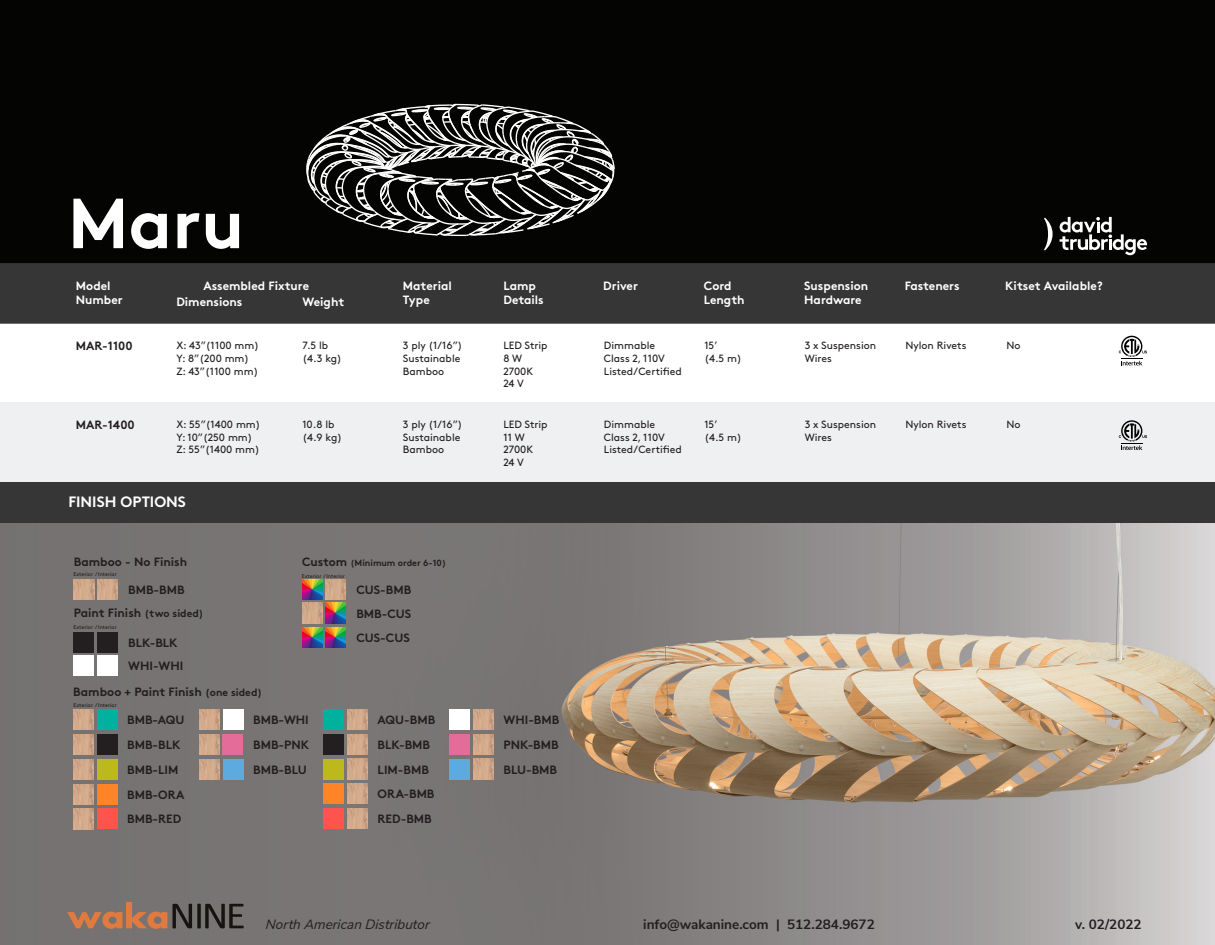
<style>
.page{position:relative;width:1215px;height:945px;background:#fff}
.page>*{position:absolute;margin:0;border:0;box-sizing:border-box;transform-origin:0 0}
.t1{font:700 70.8px "Brown";color:#fff}
.t2{font:700 15px "Brown";color:#fff}
.t3{font:700 13.5px "Nunito Sans";color:#231f20}
.t4{font:italic 13.5px "Nunito Sans";color:#231f20}
.t5{font:700 12px/23.5px "Brown";color:#231f20}
.t6{font:700 12px/14.4px "Brown";color:#fff}
.t7{font:10.5px/12.6px "Brown";color:#231f20}
.t8{font:700 9px "Brown";color:#231f20}
.t9{font:5.4px "Brown";color:#231f20}
.s1{font-size:10.5px}
.s2{font-size:12px}
</style>
<div class="page">
<div style="left:0;top:0;width:1215px;height:270px;background:#040503"></div>
<img style="left:0;top:523px;width:1215px;height:422px">
<div style="left:0;top:480px;width:1215px;height:43px;background:#363636"></div>
<svg style="left:1119px;top:336px;width:28px;height:29px"></svg>
<svg style="left:306px;top:103px;width:309px;height:134px"></svg>
<svg style="left:67px;top:902px;width:177px;height:27px"></svg>
<img style="left:74px;top:579px;width:20px;height:21px">
<img style="left:98px;top:579px;width:20px;height:21px">
<div style="left:98px;top:632px;width:20px;height:20px;background:#231f20"></div>
<div style="left:74px;top:632px;width:20px;height:20px;background:#231f20"></div>
<div style="left:74px;top:656px;width:20px;height:20px;background:#fff"></div>
<div style="left:98px;top:656px;width:20px;height:20px;background:#fff"></div>
<img style="left:326px;top:579px;width:20px;height:21px">
<img style="left:302px;top:579px;width:20px;height:21px">
<img style="left:326px;top:603px;width:20px;height:20px">
<img style="left:302px;top:603px;width:20px;height:20px">
<img style="left:326px;top:628px;width:20px;height:20px">
<img style="left:302px;top:628px;width:20px;height:20px">
<img style="left:347px;top:710px;width:20px;height:20px">
<div style="left:324px;top:710px;width:20px;height:20px;background:#00b29d"></div>
<img style="left:473px;top:710px;width:20px;height:20px">
<div style="left:450px;top:710px;width:20px;height:20px;background:#fff"></div>
<img style="left:347px;top:734px;width:20px;height:20px">
<div style="left:324px;top:734px;width:20px;height:21px;background:#231f20"></div>
<img style="left:473px;top:734px;width:20px;height:20px">
<div style="left:450px;top:734px;width:20px;height:20px;background:#e46c98"></div>
<img style="left:347px;top:759px;width:20px;height:20px">
<div style="left:324px;top:759px;width:20px;height:20px;background:#bbb91b"></div>
<img style="left:473px;top:759px;width:20px;height:20px">
<div style="left:450px;top:759px;width:20px;height:20px;background:#5dabde"></div>
<img style="left:347px;top:784px;width:20px;height:20px">
<div style="left:324px;top:784px;width:20px;height:20px;background:#ff8427"></div>
<div style="left:324px;top:808px;width:20px;height:21px;background:#ff534e"></div>
<img style="left:347px;top:808px;width:20px;height:21px">
<div style="left:97px;top:710px;width:20px;height:20px;background:#00b29d"></div>
<img style="left:73px;top:710px;width:20px;height:20px">
<div style="left:223px;top:710px;width:20px;height:20px;background:#fff"></div>
<img style="left:199px;top:710px;width:20px;height:20px">
<div style="left:97px;top:734px;width:20px;height:21px;background:#231f20"></div>
<img style="left:73px;top:735px;width:20px;height:20px">
<div style="left:223px;top:734px;width:20px;height:21px;background:#e46c98"></div>
<img style="left:199px;top:734px;width:20px;height:21px">
<div style="left:97px;top:759px;width:20px;height:20px;background:#bbb91b"></div>
<img style="left:73px;top:759px;width:20px;height:20px">
<div style="left:223px;top:759px;width:20px;height:20px;background:#5dabde"></div>
<img style="left:199px;top:759px;width:20px;height:20px">
<div style="left:97px;top:784px;width:20px;height:20px;background:#ff8427"></div>
<img style="left:73px;top:784px;width:20px;height:20px">
<img style="left:73px;top:809px;width:20px;height:20px">
<div style="left:97px;top:809px;width:20px;height:20px;background:#ff534e"></div>
<svg style="left:1060px;top:217px;width:87px;height:38px"></svg>
<svg style="left:1044px;top:218px;width:9px;height:33px"></svg>
<div style="left:0;top:263px;width:1215px;height:61px;background:#363636"></div>
<div style="left:0;top:402px;width:1215px;height:79px;background:#eff0f1"></div>
<svg style="left:1119px;top:420px;width:28px;height:30px"></svg>
<p class="t1" style="left:68px;top:166px;width:178px">Maru</p>
<p class="t6" style="left:76px;top:277px;width:48px">Model<br>Number</p>
<p class="t6" style="left:203px;top:277px;width:107px">Assembled Fixture</p>
<p class="t6" style="left:403px;top:277px;width:50px">Material<br>Type</p>
<p class="t6" style="left:503px;top:277px;width:42px">Lamp<br>Details</p>
<p class="t6" style="left:603px;top:277px;width:36px">Driver</p>
<p class="t6" style="left:704px;top:277px;width:42px">Cord<br>Length</p>
<p class="t6" style="left:804px;top:277px;width:65px">Suspension<br>Hardware</p>
<p class="t6" style="left:905px;top:277px;width:56px">Fasteners</p>
<p class="t6" style="left:1005px;top:277px;width:99px">Kitset Available?</p>
<p class="t6" style="left:176px;top:293px;width:68px">Dimensions</p>
<p class="t6" style="left:302px;top:293px;width:43px">Weight</p>
<p class="t5" style="left:76px;top:333px;width:58px">MAR-1100</p>
<p class="t7" style="left:176px;top:339px;width:84px">X: 43”(1100 mm)</p>
<p class="t7" style="left:176px;top:351px;width:74px">Y: 8”(200 mm)</p>
<p class="t7" style="left:176px;top:364px;width:83px">Z: 43”(1100 mm)</p>
<p class="t5" style="left:76px;top:412px;width:60px">MAR-1400</p>
<p class="t7" style="left:176px;top:417px;width:86px">X: 55”(1400 mm)</p>
<p class="t7" style="left:176px;top:430px;width:78px">Y: 10”(250 mm)</p>
<p class="t7" style="left:176px;top:443px;width:85px">Z: 55”(1400 mm)</p>
<p class="t2" style="left:68px;top:489px;width:119px">FINISH OPTIONS</p>
<p class="t7" style="left:302px;top:339px;width:27px">7.5 lb</p>
<p class="t7" style="left:302px;top:351px;width:41px">(4.3 kg)</p>
<p class="t7" style="left:302px;top:417px;width:34px">10.8 lb</p>
<p class="t7" style="left:302px;top:430px;width:41px">(4.9 kg)</p>
<p class="t7" style="left:403px;top:339px;width:61px">3 ply (1/16”)</p>
<p class="t7" style="left:403px;top:351px;width:59px">Sustainable</p>
<p class="t7" style="left:403px;top:364px;width:43px">Bamboo</p>
<p class="t7" style="left:403px;top:417px;width:61px">3 ply (1/16”)</p>
<p class="t7" style="left:403px;top:430px;width:59px">Sustainable</p>
<p class="t7" style="left:403px;top:443px;width:43px">Bamboo</p>
<p class="t5" style="left:74px;top:549px;width:115px">Bamboo - No Finish</p>
<p class="t5" style="left:74px;top:577px;width:131px;text-indent:54px">BMB-BMB<br>Paint Finish <span class="s1">(two sided)</span></p>
<p class="t5" style="left:128px;top:629px;width:56px">BLK-BLK<br>WHI-WHI</p>
<p class="t8" style="left:302px;top:555px;width:146px"><span class="s2">Custom</span> (Minimum order 6-10)</p>
<p class="t5" style="left:356px;top:577px;width:56px">CUS-BMB<br>BMB-CUS</p>
<p class="t5" style="left:356px;top:625px;width:55px">CUS-CUS</p>
<p class="t9" style="left:74px;top:570px;width:45px">Exterior / Interior</p>
<p class="t9" style="left:302px;top:572px;width:45px">Exterior / Interior</p>
<p class="t9" style="left:74px;top:623px;width:45px">Exterior / Interior</p>
<p class="t7" style="left:503px;top:339px;width:46px">LED Strip</p>
<p class="t7" style="left:503px;top:351px;width:31px">8 W<br>2700K</p>
<p class="t7" style="left:503px;top:376px;width:22px">24 V</p>
<p class="t7" style="left:503px;top:417px;width:46px">LED Strip</p>
<p class="t7" style="left:503px;top:430px;width:31px">11 W<br>2700K</p>
<p class="t7" style="left:503px;top:455px;width:22px">24 V</p>
<p class="t5" style="left:73px;top:678px;width:190px">Bamboo + Paint Finish <span class="s1">(one sided)</span></p>
<p class="t5" style="left:127px;top:707px;width:59px">BMB-AQU</p>
<p class="t5" style="left:253px;top:707px;width:57px">BMB-WHI</p>
<p class="t5" style="left:127px;top:732px;width:55px">BMB-BLK</p>
<p class="t5" style="left:253px;top:732px;width:57px">BMB-PNK</p>
<p class="t5" style="left:127px;top:756px;width:53px">BMB-LIM</p>
<p class="t5" style="left:253px;top:756px;width:55px">BMB-BLU</p>
<p class="t5" style="left:127px;top:781px;width:59px">BMB-ORA</p>
<p class="t5" style="left:127px;top:806px;width:56px">BMB-RED</p>
<p class="t9" style="left:74px;top:701px;width:45px">Exterior / Interior</p>
<p class="t5" style="left:378px;top:707px;width:59px">AQU-BMB</p>
<p class="t5" style="left:504px;top:707px;width:57px">WHI-BMB</p>
<p class="t5" style="left:378px;top:732px;width:54px">BLK-BMB</p>
<p class="t5" style="left:504px;top:732px;width:57px">PNK-BMB</p>
<p class="t5" style="left:378px;top:756px;width:53px">LIM-BMB</p>
<p class="t5" style="left:504px;top:756px;width:55px">BLU-BMB</p>
<p class="t5" style="left:378px;top:781px;width:58px">ORA-BMB</p>
<p class="t5" style="left:378px;top:806px;width:56px">RED-BMB</p>
<p class="t7" style="left:604px;top:339px;width:53px">Dimmable</p>
<p class="t7" style="left:604px;top:351px;width:63px">Class 2, 110V</p>
<p class="t7" style="left:604px;top:364px;width:80px">Listed/Certified</p>
<p class="t7" style="left:604px;top:417px;width:53px">Dimmable</p>
<p class="t7" style="left:604px;top:430px;width:63px">Class 2, 110V</p>
<p class="t7" style="left:604px;top:443px;width:80px">Listed/Certified</p>
<p class="t7" style="left:704px;top:339px;width:15px">15’</p>
<p class="t7" style="left:704px;top:351px;width:39px">(4.5 m)</p>
<p class="t7" style="left:704px;top:417px;width:15px">15’</p>
<p class="t7" style="left:704px;top:430px;width:39px">(4.5 m)</p>
<p class="t7" style="left:805px;top:339px;width:73px">3 x Suspension<br>Wires</p>
<p class="t7" style="left:905px;top:339px;width:63px">Nylon Rivets</p>
<p class="t7" style="left:1006px;top:339px;width:16px">No</p>
<p class="t7" style="left:805px;top:417px;width:73px">3 x Suspension<br>Wires</p>
<p class="t7" style="left:905px;top:417px;width:63px">Nylon Rivets</p>
<p class="t7" style="left:1006px;top:417px;width:16px">No</p>
<p class="t4" style="left:265px;top:914px;width:169px">North American Distributor</p>
<p class="t3" style="left:643px;top:914px;width:233px">info@wakanine.com | 512.284.9672</p>
<p class="t3" style="left:1075px;top:914px;width:68px">v. 02/2022</p>
</div>
